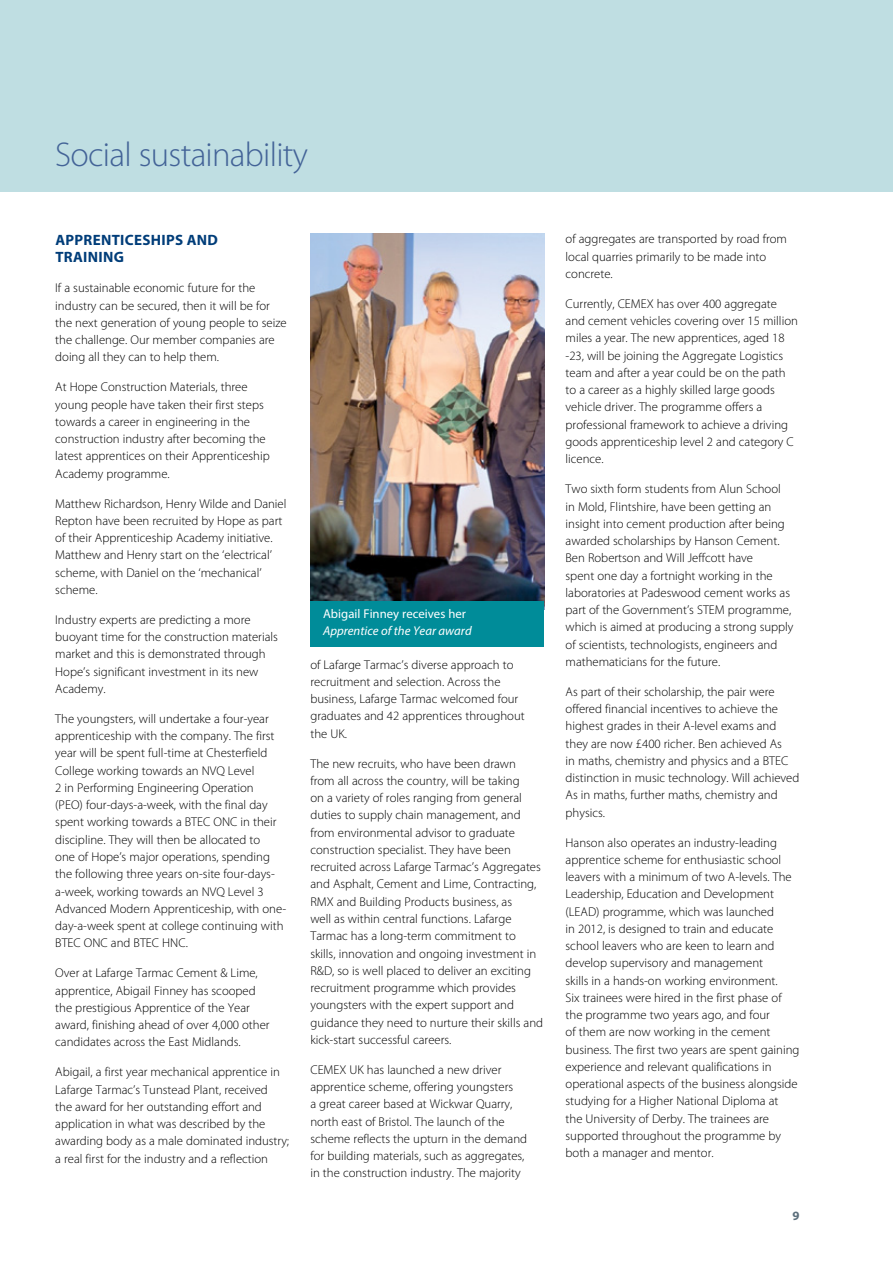
<style>
.page{position:relative;width:893px;height:1263px;background:#fff}
.page>*{position:absolute;margin:0;border:0;box-sizing:border-box;transform-origin:0 0}
.t1{font:300 34.5px "Myriad Pro";letter-spacing:-.02em;color:#436397}
.t2{font:700 15px/17.2px "Myriad Pro";letter-spacing:.02em;color:#003d79}
.t3{font:300 12.75px/17.2px "Myriad Pro";color:#000}
.t4{font:12.75px "Myriad Pro";color:#fff}
.t5{font:italic 12.75px "Myriad Pro";color:#fff}
.t6{font:700 12.75px "Myriad Pro";color:#5c6f7c}
</style>
<div class="page">
<div style="left:0;top:0;width:893px;height:191px;background:#bfdee2"></div>
<img style="left:310px;top:234px;width:234px;height:367px">
<div style="left:310px;top:601px;width:234px;height:45px;background:#008c99"></div>
<h1 class="t1" style="left:55px;top:136px;width:254px">Social sustainability</h1>
<p class="t2" style="left:55px;top:231px;width:164px">APPRENTICESHIPS AND<br>TRAINING</p>
<p class="t3" style="left:55px;top:280px;width:233px">If a sustainable economic future for the industry can be secured, then it will be for the next generation of young people to seize the challenge. Our member companies are doing all they can to help them.</p>
<p class="t3" style="left:55px;top:379px;width:216px">At Hope Construction Materials, three young people have taken their first steps towards a career in engineering in the construction industry after becoming the latest apprentices on their Apprenticeship Academy programme.</p>
<p class="t3" style="left:55px;top:495px;width:233px">Matthew Richardson, Henry Wilde and Daniel Repton have been recruited by Hope as part of their Apprenticeship Academy initiative.<br>Matthew and Henry start on the ‘electrical’ scheme, with Daniel on the ‘mechanical’ scheme.</p>
<p class="t3" style="left:55px;top:611px;width:224px">Industry experts are predicting a more buoyant time for the construction materials market and this is demonstrated through Hope’s significant investment in its new Academy.</p>
<p class="t3" style="left:55px;top:710px;width:232px">The youngsters, will undertake a four-year apprenticeship with the company. The first year will be spent full-time at Chesterfield College working towards an NVQ Level<br>2 in Performing Engineering Operation<br>(PEO) four-days-a-week, with the final day spent working towards a BTEC ONC in their discipline. They will then be allocated to<br>one of Hope’s major operations, spending the following three years on-site four-days&shy;a-week, working towards an NVQ Level 3<br>Advanced Modern Apprenticeship, with one&shy;day-a-week spent at college continuing with BTEC ONC and BTEC HNC.</p>
<p class="t3" style="left:55px;top:964px;width:216px">Over at Lafarge Tarmac Cement &amp; Lime, apprentice, Abigail Finney has scooped the prestigious Apprentice of the Year award, finishing ahead of over 4,000 other candidates across the East Midlands.</p>
<p class="t3" style="left:55px;top:1063px;width:235px">Abigail, a first year mechanical apprentice in Lafarge Tarmac’s Tunstead Plant, received<br>the award for her outstanding effort and application in what was described by the awarding body as a male dominated industry; a real first for the industry and a reflection</p>
<p class="t4" style="left:323px;top:606px;width:144px">Abigail Finney receives her</p>
<p class="t5" style="left:323px;top:623px;width:150px">Apprentice of the Year award</p>
<p class="t3" style="left:310px;top:656px;width:216px">of Lafarge Tarmac’s diverse approach to recruitment and selection. Across the business, Lafarge Tarmac welcomed four graduates and 42 apprentices throughout the UK.</p>
<p class="t3" style="left:310px;top:755px;width:234px">The new recruits, who have been drawn from all across the country, will be taking<br>on a variety of roles ranging from general duties to supply chain management, and from environmental advisor to graduate construction specialist. They have been recruited across Lafarge Tarmac’s Aggregates and Asphalt, Cement and Lime, Contracting, RMX and Building Products business, as<br>well as within central functions. Lafarge Tarmac has a long-term commitment to skills, innovation and ongoing investment in R&amp;D, so is well placed to deliver an exciting recruitment programme which provides youngsters with the expert support and guidance they need to nurture their skills and kick-start successful careers.</p>
<p class="t3" style="left:310px;top:1061px;width:218px">CEMEX UK has launched a new driver apprentice scheme, offering youngsters<br>a great career based at Wickwar Quarry, north east of Bristol. The launch of the scheme reflects the upturn in the demand for building materials, such as aggregates, in the construction industry. The majority</p>
<p class="t3" style="left:566px;top:231px;width:223px">of aggregates are transported by road from local quarries primarily to be made into concrete.</p>
<p class="t3" style="left:566px;top:295px;width:234px">Currently, CEMEX has over 400 aggregate and cement vehicles covering over 15 million miles a year. The new apprentices, aged 18 -23, will be joining the Aggregate Logistics team and after a year could be on the path to a career as a highly skilled large goods vehicle driver. The programme offers a professional framework to achieve a driving goods apprenticeship level 2 and category C licence.</p>
<p class="t3" style="left:566px;top:481px;width:230px">Two sixth form students from Alun School<br>in Mold, Flintshire, have been getting an insight into cement production after being awarded scholarships by Hanson Cement.<br>Ben Robertson and Will Jeffcott have<br>spent one day a fortnight working in the laboratories at Padeswood cement works as part of the Government’s STEM programme, which is aimed at producing a strong supply of scientists, technologists, engineers and mathematicians for the future.</p>
<p class="t3" style="left:566px;top:683px;width:235px">As part of their scholarship, the pair were offered financial incentives to achieve the highest grades in their A-level exams and they are now £400 richer. Ben achieved As<br>in maths, chemistry and physics and a BTEC distinction in music technology. Will achieved As in maths, further maths, chemistry and physics.</p>
<p class="t3" style="left:566px;top:834px;width:235px">Hanson also operates an industry-leading apprentice scheme for enthusiastic school leavers with a minimum of two A-levels. The Leadership, Education and Development (LEAD) programme, which was launched<br>in 2012, is designed to train and educate school leavers who are keen to learn and develop supervisory and management<br>skills in a hands-on working environment.<br>Six trainees were hired in the first phase of the programme two years ago, and four<br>of them are now working in the cement business. The first two years are spent gaining experience and relevant qualifications in operational aspects of the business alongside studying for a Higher National Diploma at<br>the University of Derby. The trainees are supported throughout the programme by both a manager and mentor.</p>
<p class="t6" style="left:792px;top:1208px;width:9px">9</p>
</div>
